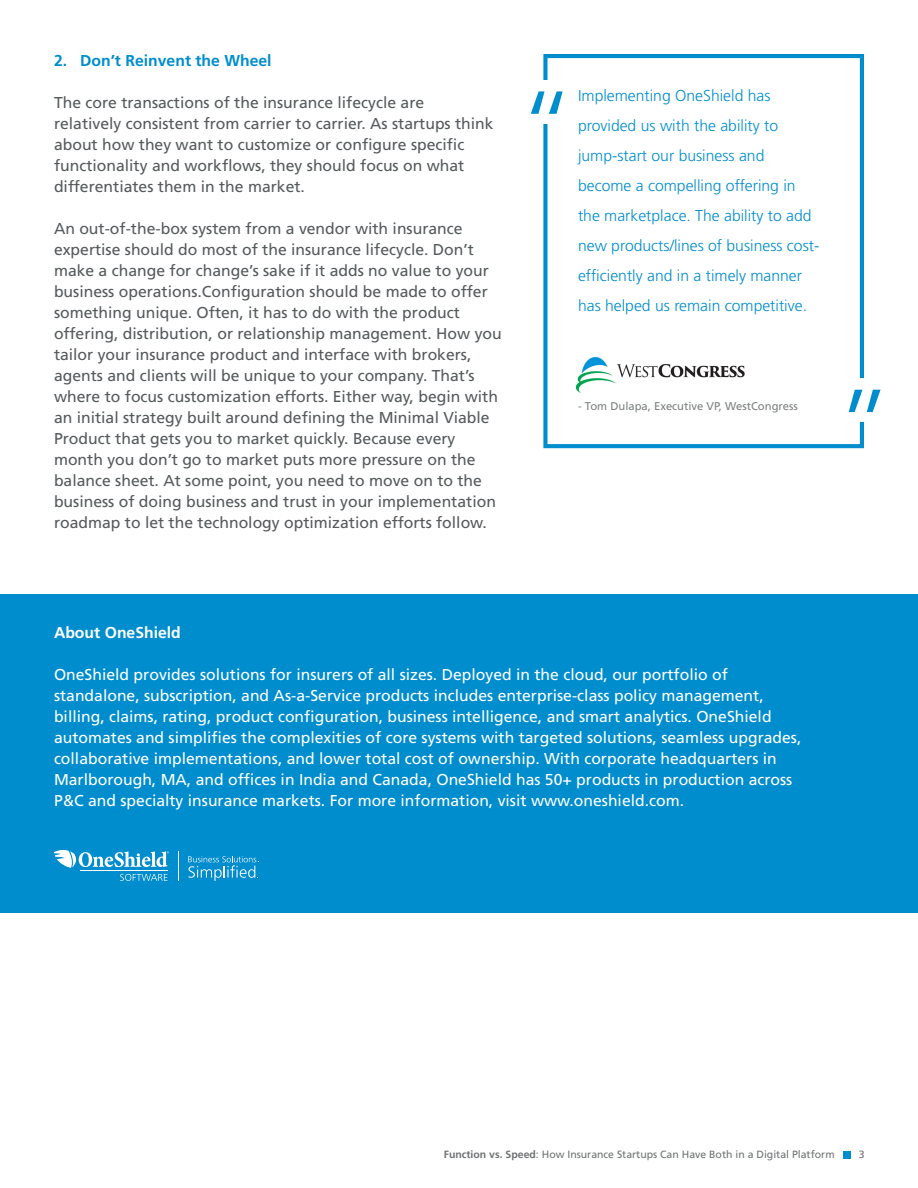
<style>
.page{position:relative;width:918px;height:1188px;background:#fff}
.page>*{position:absolute;margin:0;border:0;box-sizing:border-box;transform-origin:0 0}
.t1{font:300 102.6px "Frutiger";color:#008dce}
.t2{font:15.75px/21px "Frutiger";color:#555a5c}
.t3{font:15.75px/21px "Frutiger";color:#fff}
.t4{font:300 15.75px/30px "Frutiger";color:#008dce}
.t5{font:700 15.75px "Frutiger";color:#008dce}
.t6{font:700 15.75px "Frutiger";color:#fff}
.t7{font:11.25px "Frutiger";color:#7e8181}
.t8{font:10.5px "Frutiger";color:#6f7172}
.s1{font-weight:700}
</style>
<div class="page">
<div style="left:843px;top:1151px;width:7px;height:7px;background:#008dce"></div>
<div style="left:0;top:594px;width:918px;height:319px;background:#008dce"></div>
<svg style="left:54px;top:850px;width:115px;height:18px"></svg>
<svg style="left:120px;top:874px;width:48px;height:7px"></svg>
<hr style="left:80px;top:870px;width:88px;height:1px;background:#fff">
<svg style="left:188px;top:856px;width:71px;height:25px"></svg>
<svg style="left:178px;top:851px;width:1px;height:29px"></svg>
<div style="left:543px;top:54px;width:321px;height:394px;border:4px solid #008dce"></div>
<div style="left:510px;top:80px;width:74px;height:44px;background:#fff"></div>
<div style="left:825px;top:378px;width:74px;height:44px;background:#fff"></div>
<img style="left:576px;top:357px;width:169px;height:36px">
<p class="t5" style="left:54px;top:52px;width:219px">2. Don’t Reinvent the Wheel</p>
<p class="t2" style="left:54px;top:92px;width:441px">The core transactions of the insurance lifecycle are relatively consistent from carrier to carrier. As startups think about how they want to customize or configure specific functionality and workflows, they should focus on what differentiates them in the market.</p>
<p class="t2" style="left:54px;top:218px;width:449px">An out-of-the-box system from a vendor with insurance expertise should do most of the insurance lifecycle. Don’t make a change for change’s sake if it adds no value to your business operations.Configuration should be made to offer something unique. Often, it has to do with the product offering, distribution, or relationship management. How you tailor your insurance product and interface with brokers, agents and clients will be unique to your company. That’s where to focus customization efforts. Either way, begin with an initial strategy built around defining the Minimal Viable Product that gets you to market quickly. Because every month you don’t go to market puts more pressure on the balance sheet. At some point, you need to move on to the business of doing business and trust in your implementation roadmap to let the technology optimization efforts follow.</p>
<p class="t1" style="left:518px;top:70px;width:59px">“</p>
<p class="t4" style="left:578px;top:81px;width:243px">Implementing OneShield has provided us with the ability to jump-start our business and become a compelling offering in the marketplace. The ability to add new products/lines of business cost&shy;efficiently and in a timely manner has helped us remain competitive.</p>
<p class="t7" style="left:578px;top:400px;width:221px">- Tom Dulapa, Executive VP, WestCongress</p>
<p class="t1" style="left:893px;top:434px;width:59px;rotate:-180deg">“</p>
<p class="t6" style="left:54px;top:623px;width:128px">About OneShield</p>
<p class="t3" style="left:54px;top:664px;width:749px">OneShield provides solutions for insurers of all sizes. Deployed in the cloud, our portfolio of standalone, subscription, and As-a-Service products includes enterprise-class policy management, billing, claims, rating, product configuration, business intelligence, and smart analytics. OneShield automates and simplifies the complexities of core systems with targeted solutions, seamless upgrades, collaborative implementations, and lower total cost of ownership. With corporate headquarters in Marlborough, MA, and offices in India and Canada, OneShield has 50+ products in production across P&amp;C and specialty insurance markets. For more information, visit www.oneshield.com.</p>
<p class="t8" style="left:444px;top:1148px;width:392px"><span class="s1">Function vs. Speed</span>: How Insurance Startups Can Have Both in a Digital Platform</p>
<p class="t8" style="left:859px;top:1149px;width:7px">3</p>
</div>
